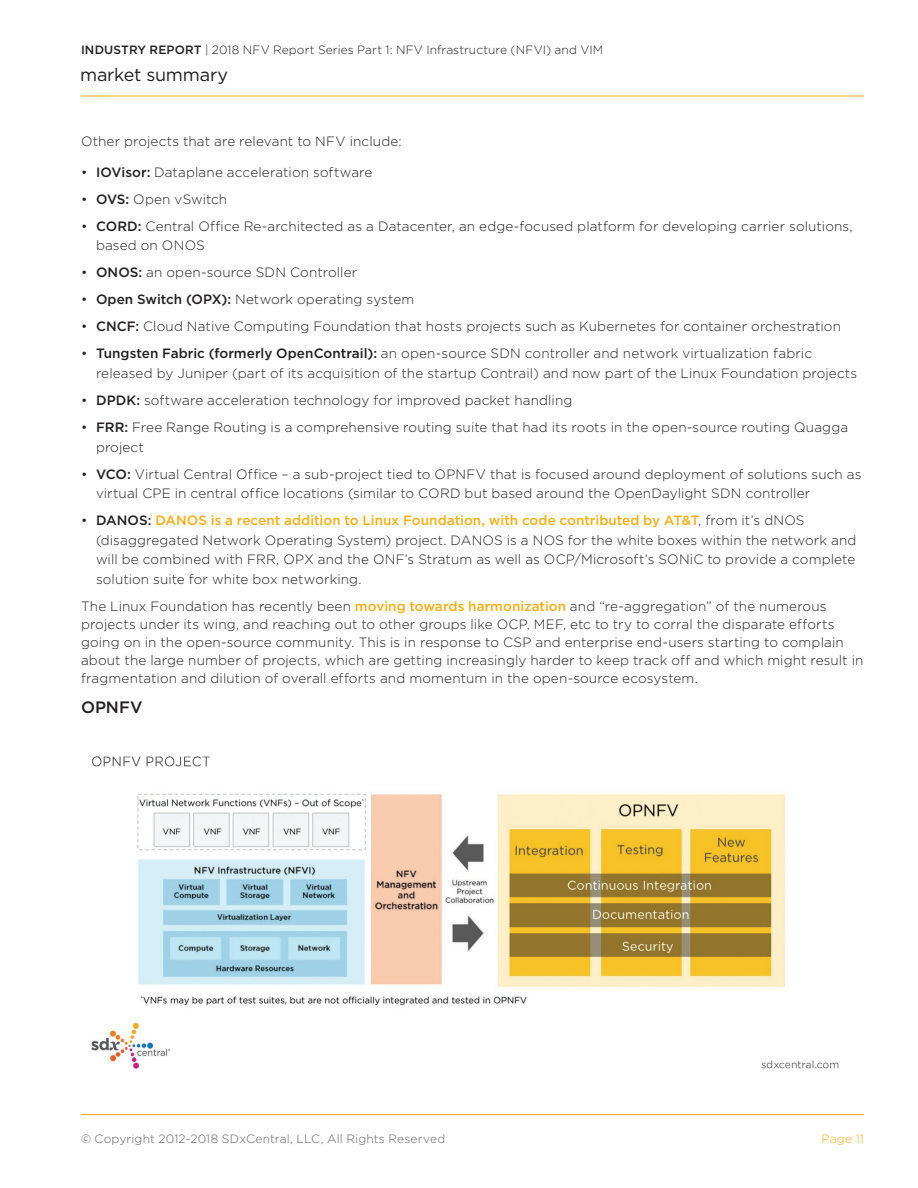
<style>
.page{position:relative;width:918px;height:1188px;background:#fff}
.page>*{position:absolute;margin:0;border:0;box-sizing:border-box;transform-origin:0 0}
.t1{font:18px "Gotham";letter-spacing:-.01em;color:#231f20}
.Main_Body_Text{font:500 16.5px "Gotham";letter-spacing:.005em;color:#231f20}
.Main_Body_Text-2{font:300 13.5px/19.5px "Gotham";letter-spacing:.01em;color:#231f20}
.t2{font:300 12px "Gotham";letter-spacing:.01em;color:#231f20}
.t3{font:300 12px "Gotham";letter-spacing:.01em;color:#636366}
.t4{font:300 12px "Gotham";letter-spacing:.02em;color:#faaf18}
.s1{font-weight:500}
.s2{font-weight:500;color:#faaf18}
</style>
<div class="page">
<hr style="left:81px;top:96px;width:783px;height:1px;background:#faaf18">
<hr style="left:81px;top:1114px;width:783px;height:1px;background:#faaf18">
<img style="left:137px;top:793px;width:649px;height:213px">
<img style="left:91px;top:1022px;width:748px;height:47px">
<img style="left:92px;top:756px;width:118px;height:11px">
<p class="t2" style="left:81px;top:44px;width:524px"><span class="s1">INDUSTRY REPORT</span> | 2018 NFV Report Series Part 1: NFV Infrastructure (NFVI) and VIM</p>
<h1 class="t1" style="left:80px;top:64px;width:150px">market summary</h1>
<p class="Main_Body_Text-2" style="left:81px;top:132px;width:322px">Other projects that are relevant to NFV include:</p>
<p class="Main_Body_Text-2" style="left:81px;top:162px;width:293px">• <span class="s1">IOVisor:</span> Dataplane acceleration software</p>
<p class="Main_Body_Text-2" style="left:81px;top:189px;width:148px">• <span class="s1">OVS:</span> Open vSwitch</p>
<p class="Main_Body_Text-2" style="left:96px;top:216px;width:758px;text-indent:-15px">• <span class="s1">CORD:</span> Central Office Re-architected as a Datacenter, an edge-focused platform for developing carrier solutions, based on ONOS</p>
<p class="Main_Body_Text-2" style="left:81px;top:263px;width:278px">• <span class="s1">ONOS:</span> an open-source SDN Controller</p>
<p class="Main_Body_Text-2" style="left:81px;top:290px;width:335px">• <span class="s1">Open Switch (OPX):</span> Network operating system</p>
<p class="Main_Body_Text-2" style="left:81px;top:317px;width:761px">• <span class="s1">CNCF:</span> Cloud Native Computing Foundation that hosts projects such as Kubernetes for container orchestration</p>
<p class="Main_Body_Text-2" style="left:96px;top:344px;width:763px;text-indent:-15px">• <span class="s1">Tungsten Fabric (formerly OpenContrail):</span> an open-source SDN controller and network virtualization fabric released by Juniper (part of its acquisition of the startup Contrail) and now part of the Linux Foundation projects</p>
<p class="Main_Body_Text-2" style="left:81px;top:390px;width:493px">• <span class="s1">DPDK:</span> software acceleration technology for improved packet handling</p>
<p class="Main_Body_Text-2" style="left:96px;top:417px;width:754px;text-indent:-15px">• <span class="s1">FRR:</span> Free Range Routing is a comprehensive routing suite that had its roots in the open-source routing Quagga project</p>
<p class="Main_Body_Text-2" style="left:96px;top:464px;width:767px;text-indent:-15px">• <span class="s1">VCO:</span> Virtual Central Office – a sub-project tied to OPNFV that is focused around deployment of solutions such as virtual CPE in central office locations (similar to CORD but based around the OpenDaylight SDN controller</p>
<p class="Main_Body_Text-2" style="left:96px;top:510px;width:762px;text-indent:-15px">• <span class="s1">DANOS:</span> <span class="s2">DANOS is a recent addition to Linux Foundation, with code contributed by AT&amp;T</span>, from it’s dNOS (disaggregated Network Operating System) project. DANOS is a NOS for the white boxes within the network and will be combined with FRR, OPX and the ONF’s Stratum as well as OCP/Microsoft’s SONiC to provide a complete solution suite for white box networking.</p>
<p class="Main_Body_Text-2" style="left:81px;top:597px;width:784px;line-height:18px">The Linux Foundation has recently been <span class="s2">moving towards harmonization</span> and “re-aggregation” of the numerous projects under its wing, and reaching out to other groups like OCP, MEF, etc to try to corral the disparate efforts going on in the open-source community. This is in response to CSP and enterprise end-users starting to complain about the large number of projects, which are getting increasingly harder to keep track off and which might result in fragmentation and dilution of overall efforts and momentum in the open-source ecosystem.</p>
<p class="Main_Body_Text" style="left:81px;top:698px;width:63px">OPNFV</p>
<p class="t3" style="left:81px;top:1132px;width:366px">© Copyright 2012-2018 SDxCentral, LLC, All Rights Reserved</p>
<p class="t4" style="left:822px;top:1132px;width:44px">Page 11</p>
</div>
